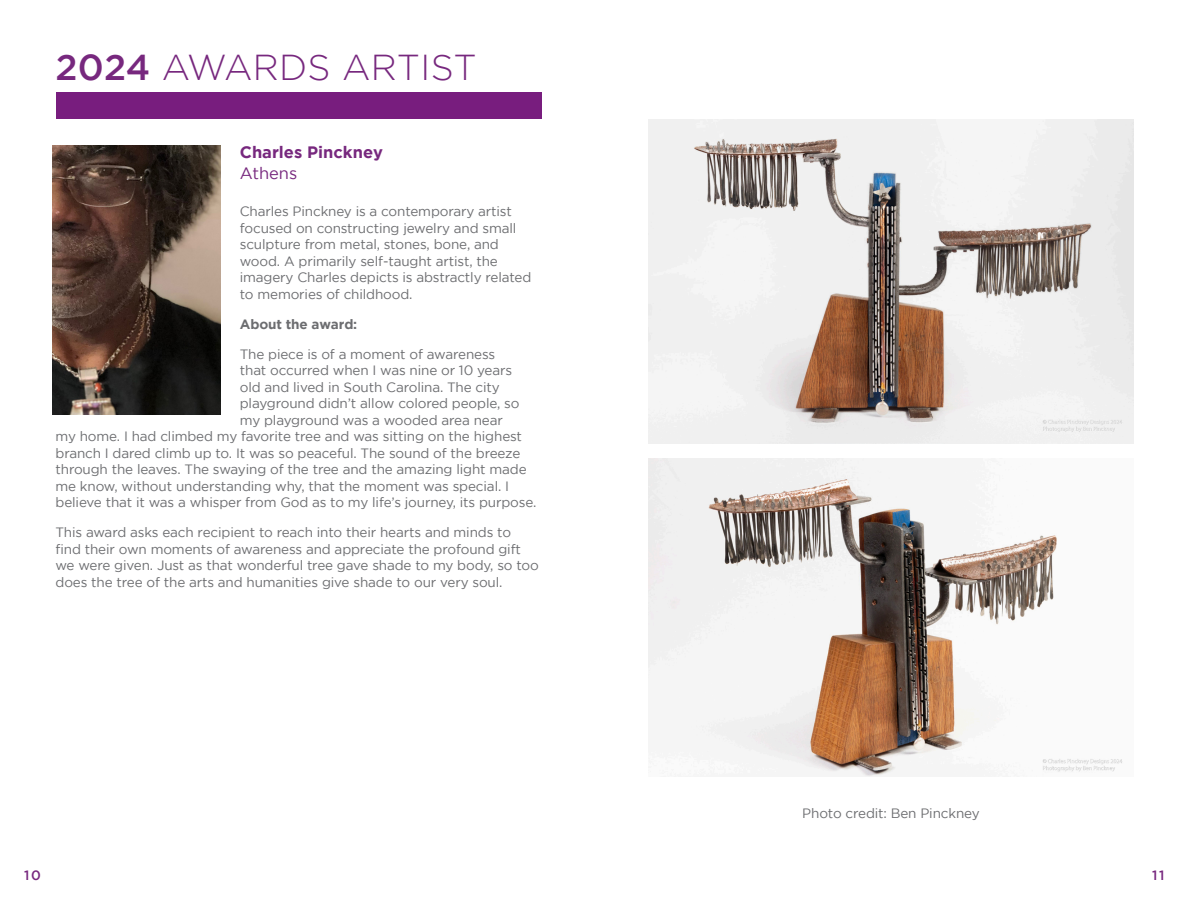
<style>
.page{position:relative;width:1188px;height:918px;background:#fff}
.page>*{position:absolute;margin:0;border:0;box-sizing:border-box;transform-origin:0 0}
.t1{font:300 36px "Gotham";letter-spacing:.005em;color:#77287e}
.t2{font:700 16.5px "Gotham";color:#77287e}
.t3{font:16.5px "Gotham";color:#77287e}
.t4{font:13.5px/16.5px "Gotham";letter-spacing:-.01em;color:#6c6d70}
.t5{font:700 13.5px "Gotham";letter-spacing:-.01em;color:#6c6d70}
.t6{font:500 13.5px "Gotham";color:#77287e}
.s1{font-weight:500}
</style>
<div class="page">
<div style="left:56px;top:92px;width:486px;height:27px;background:#781d7e"></div>
<img style="left:53px;top:146px;width:168px;height:269px">
<img style="left:648px;top:458px;width:475px;height:319px">
<img style="left:648px;top:119px;width:486px;height:324px">
<p class="t1" style="left:56px;top:48px;width:423px"><span class="s1">2024</span> AWARDS ARTIST</p>
<p class="t2" style="left:240px;top:142px;width:145px">Charles Pinckney</p>
<p class="t3" style="left:240px;top:164px;width:59px">Athens</p>
<p class="t4" style="left:240px;top:203px;width:293px">Charles Pinckney is a contemporary artist focused on constructing jewelry and small sculpture from metal, stones, bone, and wood. A primarily self-taught artist, the imagery Charles depicts is abstractly related to memories of childhood.</p>
<p class="t5" style="left:240px;top:316px;width:119px">About the award:</p>
<p class="t4" style="left:240px;top:345px;width:257px">The piece is of a moment of awareness</p>
<p class="t4" style="left:240px;top:362px;width:274px">that occurred when I was nine or 10 years</p>
<p class="t4" style="left:240px;top:378px;width:261px">old and lived in South Carolina. The city</p>
<p class="t4" style="left:240px;top:395px;width:281px">playground didn’t allow colored people, so</p>
<p class="t4" style="left:240px;top:411px;width:265px">my playground was a wooded area near</p>
<p class="t4" style="left:56px;top:428px;width:468px">my home. I had climbed my favorite tree and was sitting on the highest</p>
<p class="t4" style="left:56px;top:444px;width:466px">branch I dared climb up to. It was so peaceful. The sound of the breeze</p>
<p class="t4" style="left:56px;top:461px;width:473px">through the leaves. The swaying of the tree and the amazing light made</p>
<p class="t4" style="left:56px;top:477px;width:455px">me know, without understanding why, that the moment was special. I</p>
<p class="t4" style="left:56px;top:494px;width:483px">believe that it was a whisper from God as to my life’s journey, its purpose.</p>
<p class="t4" style="left:56px;top:524px;width:485px">This award asks each recipient to reach into their hearts and minds to find their own moments of awareness and appreciate the profound gift we were given. Just as that wonderful tree gave shade to my body, so too does the tree of the arts and humanities give shade to our very soul.</p>
<p class="t4" style="left:802px;top:804px;width:179px">Photo credit: Ben Pinckney</p>
<p class="t6" style="left:24px;top:868px;width:18px">10</p>
<p class="t6" style="left:1152px;top:868px;width:14px">11</p>
</div>
